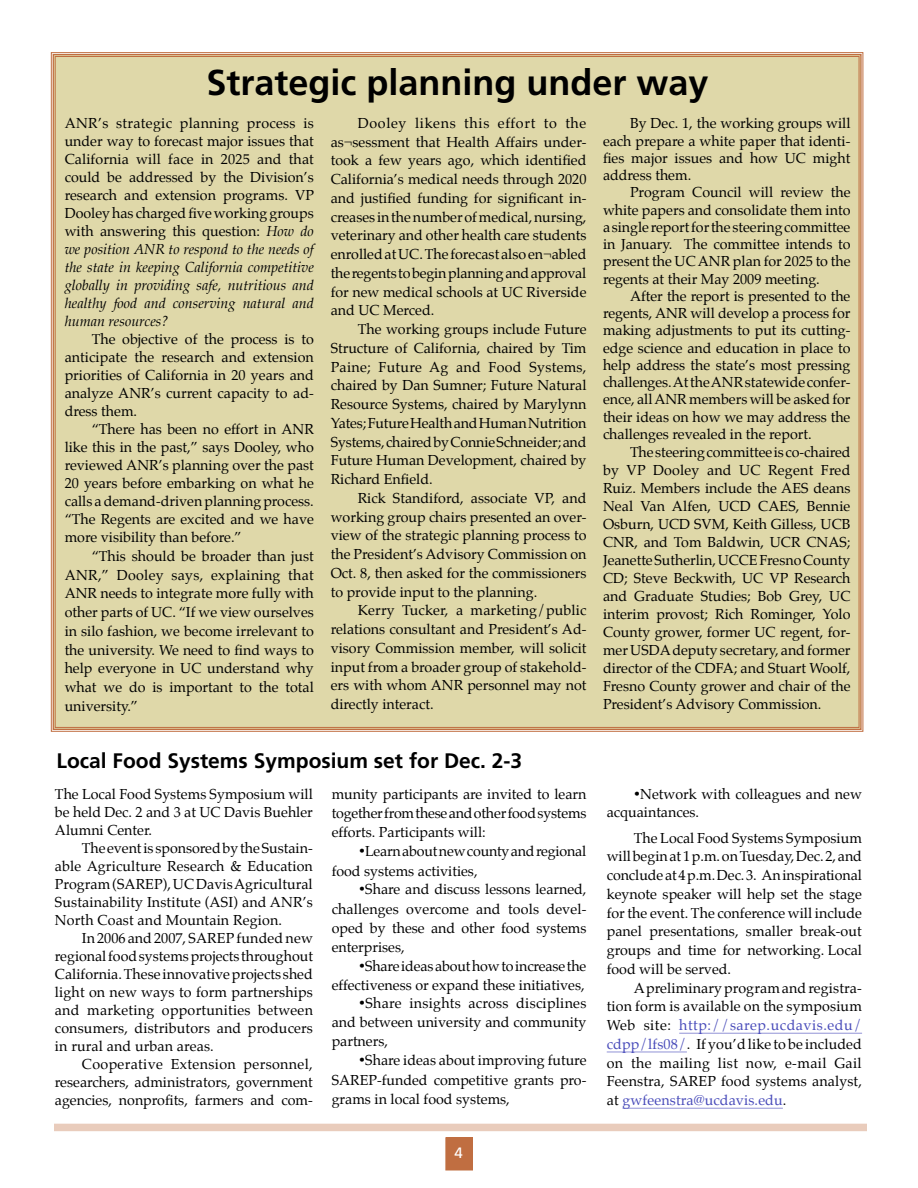
<style>
.page{position:relative;width:918px;height:1188px;background:#fff}
.page>*{position:absolute;margin:0;border:0;box-sizing:border-box;transform-origin:0 0}
.Hed18{font:700 36px "Frutiger";color:#000}
.Hed14{font:700 21px "Frutiger";color:#000}
.t1{font:15px "Frutiger";color:#fff}
.BodyTXT2{font:14.25px/18.8px "Palatino";color:#000;text-align:justify}
.BodyTXT1{font:14.25px/18px "Palatino";color:#000;text-align:justify}
.s1{font-style:italic}
.s2{color:#484bba}
</style>
<div class="page">
<div style="left:446px;top:1138px;width:26px;height:32px;background:#c06e41"></div>
<div style="left:446px;top:1137px;width:27px;height:33px;border:1px solid #c06e41"></div>
<div style="left:54px;top:1124px;width:813px;height:7px;background:#e9ccbc"></div>
<div style="left:51px;top:52px;width:813px;height:680px;background:#dfd8a9"></div>
<hr style="left:679px;top:1033px;width:183px;height:1px;background:#9193d6">
<hr style="left:607px;top:1052px;width:80px;height:1px;background:#9193d6">
<hr style="left:623px;top:1108px;width:160px;height:1px;background:#9193d6">
<p class="Hed18" style="left:207px;top:61px;width:504px">Strategic planning under way</p>
<p class="BodyTXT2" style="left:603px;top:115px;width:249px;line-height:17.2px;text-indent:27px">By Dec. 1, the working groups will each prepare a white paper that identi&shy;fies major issues and how UC might address them.</p>
<p class="BodyTXT2" style="left:603px;top:184px;width:249px;line-height:17.2px;text-indent:27px">Program Council will review the white papers and consolidate them into a single report for the steering committee in January. The committee intends to present the UC ANR plan for 2025 to the regents at their May 2009 meeting.</p>
<p class="BodyTXT2" style="left:603px;top:287px;width:249px;line-height:17.2px;text-indent:27px">After the report is presented to the regents, ANR will develop a process for making adjustments to put its cutting&shy;edge science and education in place to help address the state’s most pressing challenges. At the ANR statewide confer&shy;ence, all ANR members will be asked for their ideas on how we may address the challenges revealed in the report.</p>
<p class="BodyTXT2" style="left:603px;top:443px;width:249px;line-height:18px;text-indent:27px">The steering committee is co-chaired by VP Dooley and UC Regent Fred Ruiz. Members include the AES deans Neal Van Alfen, UCD CAES, Bennie Osburn, UCD SVM, Keith Gilless, UCB CNR, and Tom Baldwin, UCR CNAS; Jeanette Sutherlin, UCCE Fresno County CD; Steve Beckwith, UC VP Research and Graduate Studies; Bob Grey, UC interim provost; Rich Rominger, Yolo County grower, former UC regent, for&shy;mer USDA deputy secretary, and former director of the CDFA; and Stuart Woolf, Fresno County grower and chair of the President’s Advisory Commission.</p>
<p class="BodyTXT2" style="left:331px;top:113px;width:257px;text-indent:27px">Dooley likens this effort to the as¬sessment that Health Affairs under&shy;took a few years ago, which identified California’s medical needs through 2020 and justified funding for significant in&shy;creases in the number of medical, nursing, veterinary and other health care students enrolled at UC. The forecast also en¬abled the regents to begin planning and approval for new medical schools at UC Riverside and UC Merced.</p>
<p class="BodyTXT2" style="left:331px;top:320px;width:257px;text-indent:27px">The working groups include Future Structure of California, chaired by Tim Paine; Future Ag and Food Systems, chaired by Dan Sumner; Future Natural Resource Systems, chaired by Marylynn Yates; Future Health and Human Nutrition Systems, chaired by Connie Schneider; and Future Human Development, chaired by Richard Enfield.</p>
<p class="BodyTXT2" style="left:331px;top:488px;width:257px;text-indent:27px">Rick Standiford, associate VP, and working group chairs presented an over&shy;view of the strategic planning process to the President’s Advisory Commission on Oct. 8, then asked for the commissioners to provide input to the planning.</p>
<p class="BodyTXT2" style="left:331px;top:601px;width:257px;text-indent:27px">Kerry Tucker, a marketing/public relations consultant and President’s Ad&shy;visory Commission member, will solicit input from a broader group of stakehold&shy;ers with whom ANR personnel may not directly interact.</p>
<p class="BodyTXT1" style="left:65px;top:114px;width:251px">ANR’s strategic planning process is under way to forecast major issues that California will face in 2025 and that could be addressed by the Division’s research and extension programs. VP Dooley has charged five working groups with answering this question: <span class="s1">How do we position ANR to respond to the needs of the state in keeping California competitive globally in providing safe, nutritious and healthy food and conserving natural and human resources?</span></p>
<p class="BodyTXT2" style="left:65px;top:330px;width:251px;line-height:18px;text-indent:27px">The objective of the process is to anticipate the research and extension priorities of California in 20 years and analyze ANR’s current capacity to ad&shy;dress them.</p>
<p class="BodyTXT2" style="left:65px;top:420px;width:251px;line-height:18px;text-indent:27px">“There has been no effort in ANR like this in the past,” says Dooley, who reviewed ANR’s planning over the past 20 years before embarking on what he calls a demand-driven planning process. “The Regents are excited and we have more visibility than before.”</p>
<p class="BodyTXT2" style="left:65px;top:547px;width:251px;text-indent:27px">“This should be broader than just ANR,” Dooley says, explaining that ANR needs to integrate more fully with other parts of UC. “If we view ourselves in silo fashion, we become irrelevant to the university. We need to find ways to help everyone in UC understand why what we do is important to the total university.”</p>
<p class="Hed14" style="left:57px;top:749px;width:467px">Local Food Systems Symposium set for Dec. 2-3</p>
<p class="BodyTXT1" style="left:55px;top:785px;width:260px">The Local Food Systems Symposium will be held Dec. 2 and 3 at UC Davis Buehler Alumni Center.</p>
<p class="BodyTXT2" style="left:55px;top:839px;width:260px;line-height:18px;text-indent:27px">The event is sponsored by the Sustain&shy;able Agriculture Research &amp; Education Program (SAREP), UC Davis Agricultural Sustainability Institute (ASI) and ANR’s North Coast and Mountain Region.</p>
<p class="BodyTXT2" style="left:55px;top:929px;width:260px;line-height:18px;text-indent:27px">In 2006 and 2007, SAREP funded new regional food systems projects throughout California. These innovative projects shed light on new ways to form partnerships and marketing opportunities between consumers, distributors and producers in rural and urban areas.</p>
<p class="BodyTXT2" style="left:55px;top:1055px;width:259px;line-height:18px;text-indent:27px">Cooperative Extension personnel, researchers, administrators, government agencies, nonprofits, farmers and com-</p>
<p class="BodyTXT2" style="left:332px;top:785px;width:256px">munity participants are invited to learn together from these and other food systems efforts. Participants will:</p>
<p class="BodyTXT2" style="left:332px;top:842px;width:256px;line-height:19.5px;text-indent:27px">•Learn about new county and regional food systems activities,</p>
<p class="BodyTXT2" style="left:332px;top:880px;width:256px;line-height:19.2px;text-indent:27px">•Share and discuss lessons learned, challenges overcome and tools devel&shy;oped by these and other food systems enterprises,</p>
<p class="BodyTXT2" style="left:332px;top:957px;width:256px;text-align:right">•Share ideas about how to increase the effectiveness or expand these initiatives,</p>
<p class="BodyTXT2" style="left:332px;top:994px;width:256px;text-indent:27px">•Share insights across disciplines and between university and community partners,</p>
<p class="BodyTXT2" style="left:332px;top:1051px;width:256px;line-height:19.5px;text-indent:27px">•Share ideas about improving future SAREP-funded competitive grants pro&shy;grams in local food systems,</p>
<p class="t1" style="left:454px;top:1144px;width:10px">4</p>
<p class="BodyTXT2" style="left:607px;top:785px;width:257px;line-height:18px;text-indent:27px">•Network with colleagues and new acquaintances.</p>
<p class="BodyTXT2" style="left:607px;top:828px;width:257px;text-indent:27px">The Local Food Systems Symposium will begin at 1 p.m. on Tuesday, Dec. 2, and conclude at 4 p.m. Dec. 3. An inspirational keynote speaker will help set the stage for the event. The conference will include panel presentations, smaller break-out groups and time for networking. Local food will be served.</p>
<p class="BodyTXT2" style="left:607px;top:978px;width:257px;text-indent:27px">A preliminary program and registra&shy;tion form is available on the symposium Web site: <span class="s2">http://sarep.ucdavis.edu/ cdpp/lfs08/</span>. If you’d like to be included on the mailing list now, e-mail Gail Feenstra, SAREP food systems analyst, at <span class="s2">gwfeenstra@ucdavis.edu</span>.</p>
</div>
